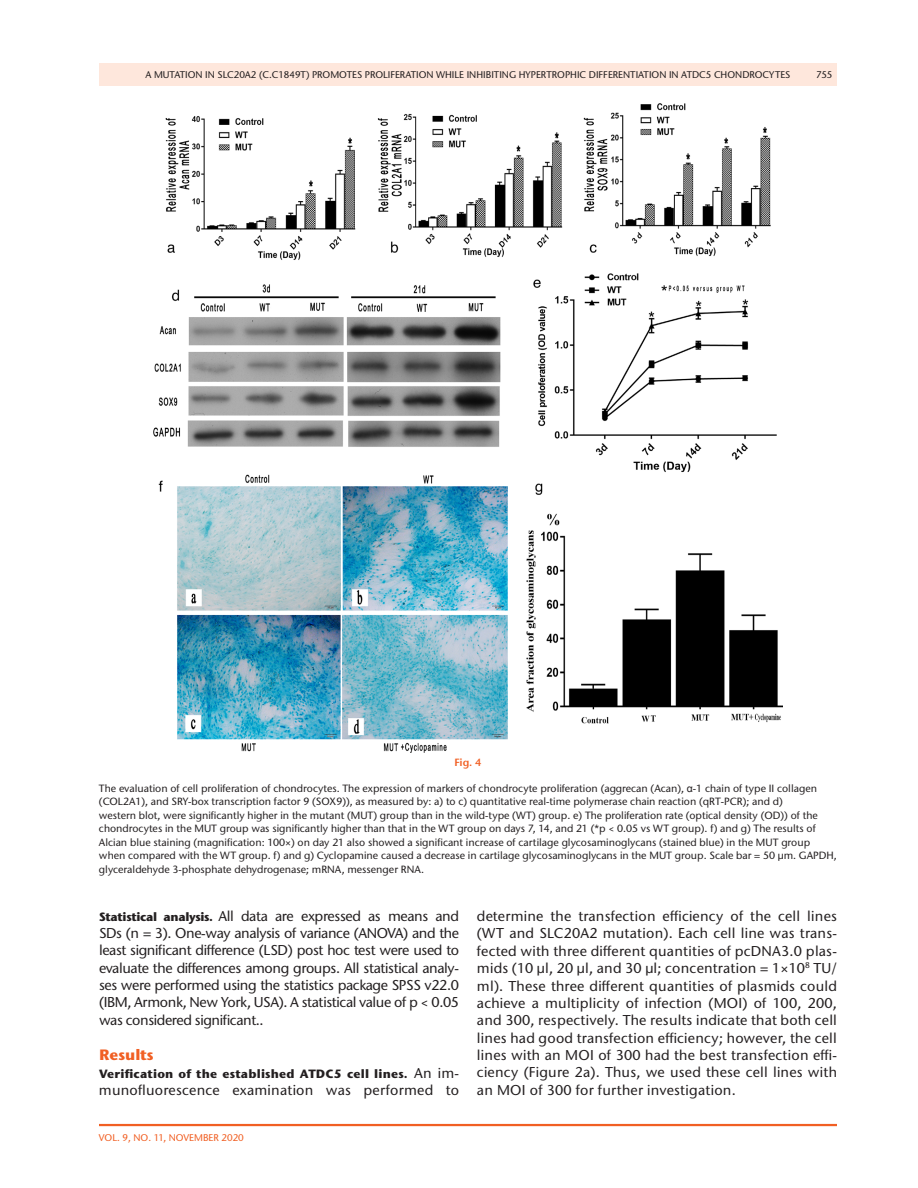
<style>
.page{position:relative;width:918px;height:1188px;background:#fff}
.page>*{position:absolute;margin:0;border:0;box-sizing:border-box;transform-origin:0 0}
.t1{font:700 15px "Stone Sans ITC Pro";color:#f15f23}
.t2{font:500 14.25px/17.4px "Stone Sans ITC Pro";letter-spacing:.015em;color:#231f20;text-align:justify}
.t3{font:700 12px "Stone Sans ITC Pro";letter-spacing:.015em;color:#231f20}
.t4{font:500 10.5px/13.5px "Stone Sans ITC Pro";color:#231f20}
.t5{font:600 10.5px "Stone Sans ITC Pro";color:#f15f23}
.t6{font:500 9.75px "Stone Sans ITC Pro";color:#231f20}
.t7{font:500 9.75px "Stone Sans ITC Pro";color:#f15f23}
.s1{font-family:"Arial Unicode MS";font-weight:400}
.s2{font-weight:700;font-size:12px}
.s3{font-weight:500;font-size:14.25px}
</style>
<div class="page">
<hr style="left:99px;top:1124px;width:738px;height:2px;background:#f15f23">
<div style="left:99px;top:63px;width:738px;height:23px;background:#fee7dc"></div>
<img style="left:153px;top:104px;width:630px;height:649px">
<p class="t6" style="left:146px;top:68px;width:646px">A MUTATION IN SLC20A2 (C.C1849T) PROMOTES PROLIFERATION WHILE INHIBITING HYPERTROPHIC DIFFERENTIATION IN ATDC5 CHONDROCYTES</p>
<p class="t6" style="left:816px;top:68px;width:18px">755</p>
<p class="t5" style="left:454px;top:756px;width:29px">Fig. 4</p>
<p class="t4" style="left:99px;top:781px;width:739px">The evaluation of cell proliferation of chondrocytes. The expression of markers of chondrocyte proliferation (aggrecan (Acan), <span class="s1">α</span>-1 chain of type II collagen (COL2A1), and SRY-box transcription factor 9 (SOX9)), as measured by: a) to c) quantitative real-time polymerase chain reaction (qRT-PCR); and d)<br>western blot, were significantly higher in the mutant (MUT) group than in the wild-type (WT) group. e) The proliferation rate (optical density (OD)) of the chondrocytes in the MUT group was significantly higher than that in the WT group on days 7, 14, and 21 (*p &lt; 0.05 vs WT group). f) and g) The results of Alcian blue staining (magnification: 100×) on day 21 also showed a significant increase of cartilage glycosaminoglycans (stained blue) in the MUT group when compared with the WT group. f) and g) Cyclopamine caused a decrease in cartilage glycosaminoglycans in the MUT group. Scale bar = 50 μm. GAPDH, glyceraldehyde 3-phosphate dehydrogenase; mRNA, messenger RNA.</p>
<p class="t2" style="left:99px;top:907px;width:362px"><span class="s2">Statistical analysis.</span> All data are expressed as means and SDs (n = 3). One-way analysis of variance (ANOVA) and the least significant difference (LSD) post hoc test were used to evaluate the differences among groups. All statistical analy&shy;ses were performed using the statistics package SPSS v22.0 (IBM, Armonk, New York, USA). A statistical value of p &lt; 0.05 was considered significant..</p>
<p class="t1" style="left:99px;top:1045px;width:56px">Results</p>
<p class="t3" style="left:99px;top:1066px;width:361px">Verification of the established ATDC5 cell lines. <span class="s3">An im-</span></p>
<p class="t2" style="left:99px;top:1081px;width:361px">munofluorescence examination was performed to</p>
<p class="t2" style="left:477px;top:907px;width:362px">determine the transfection efficiency of the cell lines (WT and SLC20A2 mutation). Each cell line was trans&shy;fected with three different quantities of pcDNA3.0 plas&shy;mids (10 μl, 20 μl, and 30 μl; concentration = 1×10<sup>8</sup> TU/ ml). These three different quantities of plasmids could achieve a multiplicity of infection (MOI) of 100, 200, and 300, respectively. The results indicate that both cell lines had good transfection efficiency; however, the cell lines with an MOI of 300 had the best transfection effi&shy;ciency (Figure 2a). Thus, we used these cell lines with an MOI of 300 for further investigation.</p>
<p class="t7" style="left:99px;top:1132px;width:146px">VOL. 9, NO. 11, NOVEMBER 2020</p>
</div>
